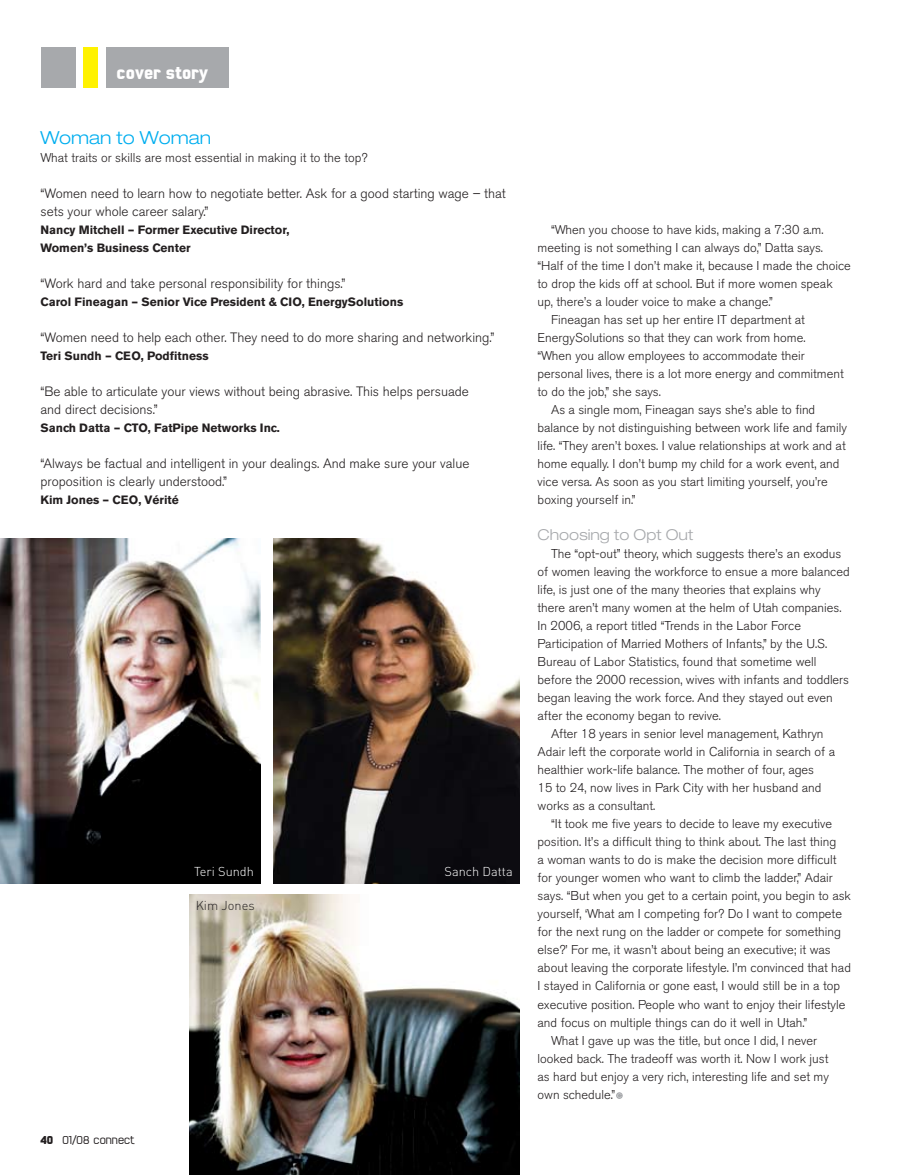
<style>
.page{position:relative;width:905px;height:1175px;background:#fff}
.page>*{position:absolute;margin:0;border:0;box-sizing:border-box;transform-origin:0 0}
.t1{font:300 expanded 18px "Helvetica Neue";color:#00aeef}
.t2{font:700 18px "Q Type Comp";color:#fff}
.t3{font:300 expanded 15px "Helvetica Neue";color:#a7a9ac}
.t4{font:300 13.5px/18px "Akzidenz Grotesk BE";color:#231f20}
.t5{font:300 12.75px "Akzidenz Grotesk BE";color:#231f20}
.t6{font:300 12.75px "DIN";color:#fff}
.t7{font:300 12.75px "DIN";color:#231f20}
.t8{font:700 12px/18px "Akzidenz Grotesk BE";color:#231f20}
.t9{font:300 12px "Q Type Comp";color:#231f20}
.s1{font-weight:700}
</style>
<div class="page">
<div style="left:42px;top:47px;width:34px;height:41px;background:#a7a9ac"></div>
<div style="left:83px;top:47px;width:15px;height:41px;background:#fff200"></div>
<div style="left:106px;top:47px;width:122px;height:41px;background:#a7a9ac"></div>
<img style="left:0;top:539px;width:260px;height:344px">
<img style="left:274px;top:539px;width:245px;height:344px">
<img style="left:189px;top:894px;width:330px;height:280px">
<svg style="left:616px;top:1092px;width:6px;height:6px"></svg>
<h1 class="t2" style="left:117px;top:62px;width:93px">cover story</h1>
<h1 class="t1" style="left:40px;top:127px;width:172px">Woman to Woman</h1>
<p class="t5" style="left:40px;top:150px;width:328px">What traits or skills are most essential in making it to the top?</p>
<p class="t4" style="left:40px;top:185px;width:467px">“Women need to learn how to negotiate better. Ask for a good starting wage – that sets your whole career salary.”</p>
<p class="t8" style="left:40px;top:221px;width:250px">Nancy Mitchell – Former Executive Director,<br>Women’s Business Center</p>
<p class="t4" style="left:40px;top:275px;width:306px">“Work hard and take personal responsibility for things.”</p>
<p class="t8" style="left:40px;top:293px;width:364px">Carol Fineagan – Senior Vice President &amp; CIO, EnergySolutions</p>
<p class="t4" style="left:40px;top:329px;width:455px">“Women need to help each other. They need to do more sharing and networking.”</p>
<p class="t8" style="left:40px;top:347px;width:170px">Teri Sundh – CEO, Podfitness</p>
<p class="t4" style="left:40px;top:383px;width:430px">“Be able to articulate your views without being abrasive. This helps persuade and direct decisions.”</p>
<p class="t8" style="left:40px;top:419px;width:241px">Sanch Datta – CTO, FatPipe Networks Inc.</p>
<p class="t4" style="left:40px;top:455px;width:430px">“Always be factual and intelligent in your dealings. And make sure your value proposition is clearly understood.”</p>
<p class="t8" style="left:40px;top:491px;width:140px">Kim Jones – CEO, Vérité</p>
<p class="t6" style="left:194px;top:863px;width:61px">Teri Sundh</p>
<p class="t6" style="left:444px;top:863px;width:70px">Sanch Datta</p>
<p class="t7" style="left:196px;top:898px;width:60px">Kim Jones</p>
<p class="t9" style="left:40px;top:1132px;width:96px"><span class="s1">40</span> 01/08 connect</p>
<p class="t5" style="left:551px;top:222px;width:274px">“When you choose to have kids, making a 7:30 a.m.</p>
<p class="t5" style="left:537px;top:240px;width:287px">meeting is not something I can always do,” Datta says.</p>
<p class="t5" style="left:537px;top:258px;width:315px">“Half of the time I don’t make it, because I made the choice</p>
<p class="t5" style="left:537px;top:276px;width:296px">to drop the kids off at school. But if more women speak</p>
<p class="t5" style="left:537px;top:294px;width:237px">up, there’s a louder voice to make a change.”</p>
<p class="t5" style="left:551px;top:312px;width:255px">Fineagan has set up her entire IT department at</p>
<p class="t5" style="left:537px;top:330px;width:269px">EnergySolutions so that they can work from home.</p>
<p class="t5" style="left:537px;top:348px;width:269px">“When you allow employees to accommodate their</p>
<p class="t5" style="left:537px;top:366px;width:308px">personal lives, there is a lot more energy and commitment</p>
<p class="t5" style="left:537px;top:384px;width:125px">to do the job,” she says.</p>
<p class="t5" style="left:551px;top:402px;width:266px">As a single mom, Fineagan says she’s able to find</p>
<p class="t5" style="left:537px;top:420px;width:311px">balance by not distinguishing between work life and family</p>
<p class="t5" style="left:537px;top:438px;width:309px">life. “They aren’t boxes. I value relationships at work and at</p>
<p class="t5" style="left:537px;top:456px;width:303px">home equally. I don’t bump my child for a work event, and</p>
<p class="t5" style="left:537px;top:474px;width:292px">vice versa. As soon as you start limiting yourself, you’re</p>
<p class="t5" style="left:537px;top:492px;width:100px">boxing yourself in.”</p>
<p class="t3" style="left:537px;top:526px;width:157px">Choosing to Opt Out</p>
<p class="t5" style="left:551px;top:546px;width:292px">The “opt-out” theory, which suggests there’s an exodus</p>
<p class="t5" style="left:537px;top:564px;width:313px">of women leaving the workforce to ensue a more balanced</p>
<p class="t5" style="left:537px;top:582px;width:284px">life, is just one of the many theories that explains why</p>
<p class="t5" style="left:537px;top:600px;width:305px">there aren’t many women at the helm of Utah companies.</p>
<p class="t5" style="left:537px;top:618px;width:265px">In 2006, a report titled “Trends in the Labor Force</p>
<p class="t5" style="left:537px;top:636px;width:291px">Participation of Married Mothers of Infants,” by the U.S.</p>
<p class="t5" style="left:537px;top:654px;width:280px">Bureau of Labor Statistics, found that sometime well</p>
<p class="t5" style="left:537px;top:672px;width:313px">before the 2000 recession, wives with infants and toddlers</p>
<p class="t5" style="left:537px;top:690px;width:296px">began leaving the work force. And they stayed out even</p>
<p class="t5" style="left:537px;top:708px;width:185px">after the economy began to revive.</p>
<p class="t5" style="left:551px;top:726px;width:274px">After 18 years in senior level management, Kathryn</p>
<p class="t5" style="left:537px;top:744px;width:299px">Adair left the corporate world in California in search of a</p>
<p class="t5" style="left:537px;top:762px;width:278px">healthier work-life balance. The mother of four, ages</p>
<p class="t5" style="left:537px;top:780px;width:285px">15 to 24, now lives in Park City with her husband and</p>
<p class="t5" style="left:537px;top:798px;width:119px">works as a consultant.</p>
<p class="t5" style="left:551px;top:816px;width:282px">“It took me five years to decide to leave my executive</p>
<p class="t5" style="left:537px;top:834px;width:300px">position. It’s a difficult thing to think about. The last thing</p>
<p class="t5" style="left:537px;top:852px;width:300px">a woman wants to do is make the decision more difficult</p>
<p class="t5" style="left:537px;top:870px;width:296px">for younger women who want to climb the ladder,” Adair</p>
<p class="t5" style="left:537px;top:888px;width:315px">says. “But when you get to a certain point, you begin to ask</p>
<p class="t5" style="left:537px;top:906px;width:306px">yourself, ‘What am I competing for? Do I want to compete</p>
<p class="t5" style="left:537px;top:924px;width:305px">for the next rung on the ladder or compete for something</p>
<p class="t5" style="left:537px;top:943px;width:295px">else?’ For me, it wasn’t about being an executive; it was</p>
<p class="t5" style="left:537px;top:961px;width:315px">about leaving the corporate lifestyle. I’m convinced that had</p>
<p class="t5" style="left:537px;top:979px;width:304px">I stayed in California or gone east, I would still be in a top</p>
<p class="t5" style="left:537px;top:997px;width:309px">executive position. People who want to enjoy their lifestyle</p>
<p class="t5" style="left:537px;top:1015px;width:271px">and focus on multiple things can do it well in Utah.”</p>
<p class="t5" style="left:551px;top:1033px;width:267px">What I gave up was the title, but once I did, I never</p>
<p class="t5" style="left:537px;top:1051px;width:292px">looked back. The tradeoff was worth it. Now I work just</p>
<p class="t5" style="left:537px;top:1069px;width:293px">as hard but enjoy a very rich, interesting life and set my</p>
<p class="t5" style="left:537px;top:1087px;width:79px">own schedule.”</p>
</div>
